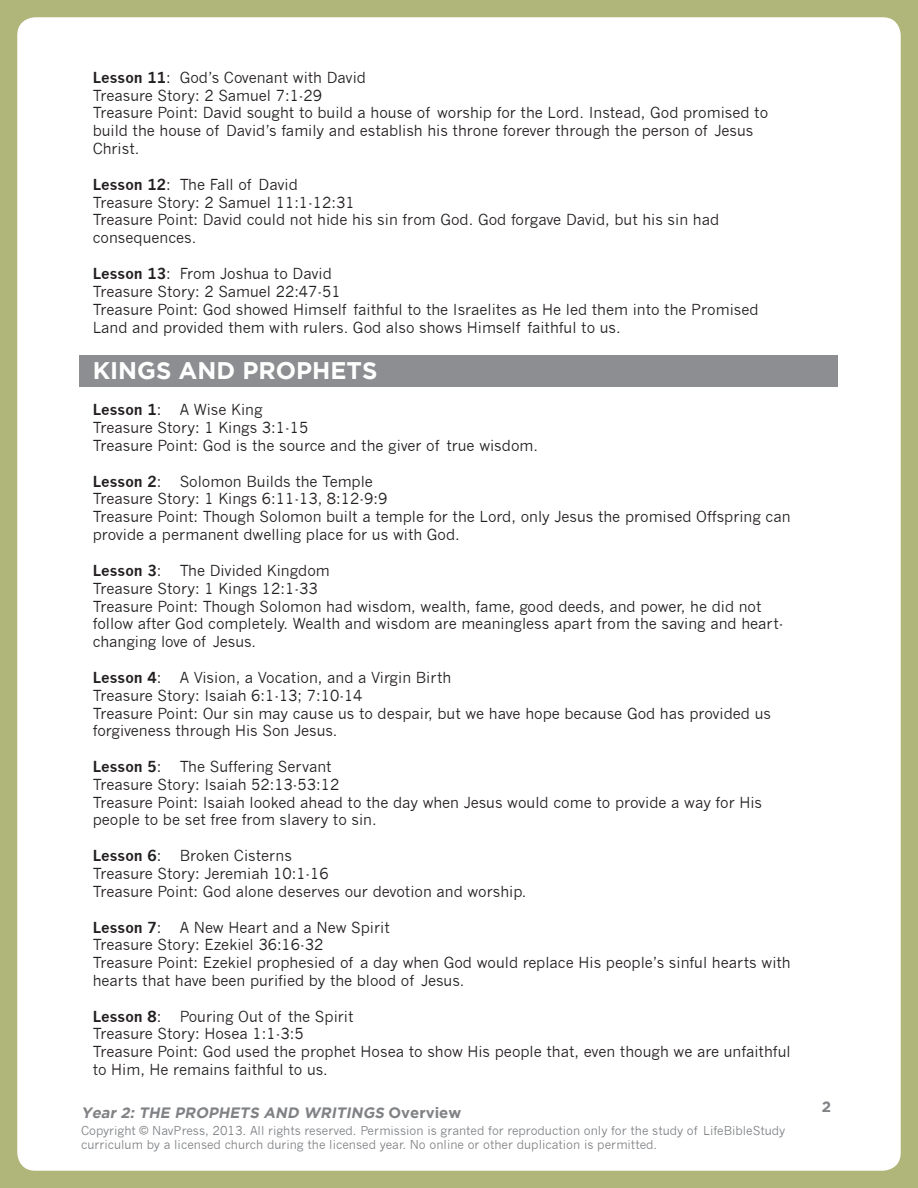
<style>
.page{position:relative;width:918px;height:1188px;background:#b0b579}
.page>*{position:absolute;margin:0;border:0;box-sizing:border-box;transform-origin:0 0}
.t1{font:700 24px "Gotham";color:#fff}
.t2{font:italic 700 15px "Gotham";color:#808285}
.t3{font:700 15px "Gotham";color:#808285}
.t4{font:14.85px/17.9px "News Gothic";color:#231f20}
.t5{font:12px/14.4px "News Gothic";color:#808285}
.s1{font-weight:700}
.s2{font-style:normal}
</style>
<div class="page">
<div style="left:17px;top:17px;width:884px;height:1154px;background:#fff;border-radius:18px"></div>
<div style="left:80px;top:355px;width:758px;height:31px;background:#8c8e91"></div>
<p class="t4" style="left:93px;top:69px;width:275px"><span class="s1">Lesson 11</span>: God’s Covenant with David</p>
<p class="t4" style="left:93px;top:86px;width:231px">Treasure Story: 2 Samuel 7:1-29</p>
<p class="t4" style="left:93px;top:104px;width:677px">Treasure Point: David sought to build a house of worship for the Lord. Instead, God promised to build the house of David’s family and establish his throne forever through the person of Jesus<br>Christ.</p>
<p class="t4" style="left:93px;top:175px;width:207px"><span class="s1">Lesson 12</span>: The Fall of David</p>
<p class="t4" style="left:93px;top:193px;width:263px">Treasure Story: 2 Samuel 11:1-12:31</p>
<p class="t4" style="left:93px;top:211px;width:628px">Treasure Point: David could not hide his sin from God. God forgave David, but his sin had consequences.</p>
<p class="t4" style="left:93px;top:265px;width:241px"><span class="s1">Lesson 13</span>: From Joshua to David</p>
<p class="t4" style="left:93px;top:283px;width:250px">Treasure Story: 2 Samuel 22:47-51</p>
<p class="t4" style="left:93px;top:300px;width:667px">Treasure Point: God showed Himself faithful to the Israelites as He led them into the Promised<br>Land and provided them with rulers. God also shows Himself faithful to us.</p>
<p class="t1" style="left:93px;top:357px;width:286px">KINGS AND PROPHETS</p>
<p class="t4" style="left:93px;top:401px;width:171px"><span class="s1">Lesson 1</span>: A Wise King</p>
<p class="t4" style="left:93px;top:419px;width:217px">Treasure Story: 1 Kings 3:1-15</p>
<p class="t4" style="left:93px;top:437px;width:447px">Treasure Point: God is the source and the giver of true wisdom.</p>
<p class="t4" style="left:93px;top:472px;width:282px"><span class="s1">Lesson 2</span>: Solomon Builds the Temple</p>
<p class="t4" style="left:93px;top:490px;width:296px">Treasure Story: 1 Kings 6:11-13, 8:12-9:9</p>
<p class="t4" style="left:93px;top:508px;width:699px">Treasure Point: Though Solomon built a temple for the Lord, only Jesus the promised Offspring can provide a permanent dwelling place for us with God.</p>
<p class="t4" style="left:93px;top:562px;width:239px"><span class="s1">Lesson 3</span>: The Divided Kingdom</p>
<p class="t4" style="left:93px;top:580px;width:226px">Treasure Story: 1 Kings 12:1-33</p>
<p class="t4" style="left:93px;top:597px;width:692px">Treasure Point: Though Solomon had wisdom, wealth, fame, good deeds, and power, he did not follow after God completely. Wealth and wisdom are meaningless apart from the saving and heart&shy;changing love of Jesus.</p>
<p class="t4" style="left:93px;top:669px;width:360px"><span class="s1">Lesson 4</span>: A Vision, a Vocation, and a Virgin Birth</p>
<p class="t4" style="left:93px;top:686px;width:271px">Treasure Story: Isaiah 6:1-13; 7:10-14</p>
<p class="t4" style="left:93px;top:704px;width:680px">Treasure Point: Our sin may cause us to despair, but we have hope because God has provided us forgiveness through His Son Jesus.</p>
<p class="t4" style="left:93px;top:758px;width:240px"><span class="s1">Lesson 5</span>: The Suffering Servant</p>
<p class="t4" style="left:93px;top:776px;width:248px">Treasure Story: Isaiah 52:13-53:12</p>
<p class="t4" style="left:93px;top:793px;width:671px">Treasure Point: Isaiah looked ahead to the day when Jesus would come to provide a way for His people to be set free from slavery to sin.</p>
<p class="t4" style="left:93px;top:847px;width:201px"><span class="s1">Lesson 6</span>: Broken Cisterns</p>
<p class="t4" style="left:93px;top:865px;width:238px">Treasure Story: Jeremiah 10:1-16</p>
<p class="t4" style="left:93px;top:882px;width:435px">Treasure Point: God alone deserves our devotion and worship.</p>
<p class="t4" style="left:93px;top:918px;width:299px"><span class="s1">Lesson 7</span>: A New Heart and a New Spirit</p>
<p class="t4" style="left:93px;top:936px;width:232px">Treasure Story: Ezekiel 36:16-32</p>
<p class="t4" style="left:93px;top:954px;width:700px">Treasure Point: Ezekiel prophesied of a day when God would replace His people’s sinful hearts with hearts that have been purified by the blood of Jesus.</p>
<p class="t4" style="left:93px;top:1007px;width:262px"><span class="s1">Lesson 8</span>: Pouring Out of the Spirit</p>
<p class="t4" style="left:93px;top:1025px;width:212px">Treasure Story: Hosea 1:1-3:5</p>
<p class="t4" style="left:93px;top:1043px;width:699px">Treasure Point: God used the prophet Hosea to show His people that, even though we are unfaithful to Him, He remains faithful to us.</p>
<p class="t2" style="left:81px;top:1104px;width:382px">Year 2: THE PROPHETS AND WRITINGS <span class="s2">O v e r v i e w</span></p>
<p class="t5" style="left:81px;top:1123px;width:706px">Copyright © NavPress, 2013. All rights reserved. Permission is granted for reproduction only for the study of LifeBibleStudy curriculum by a licensed church during the licensed year. No online or other duplication is permitted.</p>
<p class="t3" style="left:822px;top:1098px;width:11px">2</p>
</div>
